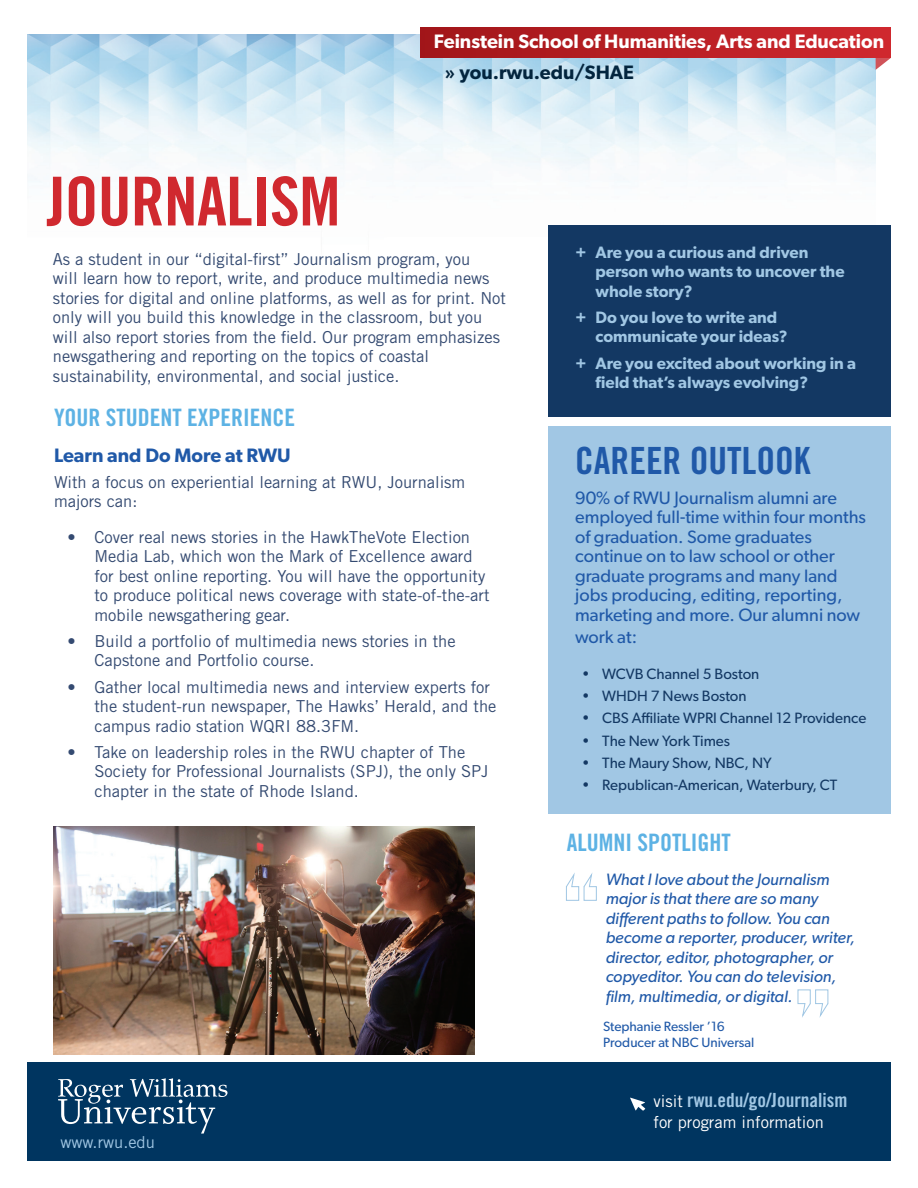
<style>
.page{position:relative;width:918px;height:1188px;background:#fff}
.page>*{position:absolute;margin:0;border:0;box-sizing:border-box;transform-origin:0 0}
.t1{font:67.5px "Trade Gothic LT Std Bd Cn 20";letter-spacing:-.01em;color:#d0292f}
.t2{font:37.5px "Trade Gothic LT Std Bd Cn 20";color:#2059a8}
.t3{font:24px "Trade Gothic LT Std Bd Cn 20";color:#5db2e4}
.t4{font:600 19.5px "Gibson";color:#fff}
.t5{font:19.5px "Trade Gothic LT Std Bd Cn 20";color:#a1c7e4}
.t6{font:600 19.5px "Gibson";color:#2059a8}
.t7{font:600 19.5px "Gibson";color:#03253e}
.t8{font:18px/19.5px "Gibson";color:#2059a8}
.t9{font:16.5px/19.5px "Trade Gothic LT Std";color:#344a71}
.t10{font:italic 16.5px/19.5px "Gibson";color:#2059a8}
.t11{font:600 16.5px/19.5px "Gibson";color:#a1c7e4}
.t12{font:16.5px "Trade Gothic LT Std";color:#fff}
.t13{font:16.5px "Trade Gothic LT Std";color:#a1c7e4}
.t14{font:15px "Gibson";color:#133863}
.t15{font:13.5px/16.5px "Gibson";color:#2059a8}
.s1{font-family:"Trade Gothic LT Std";font-size:16.5px;color:#fff}
</style>
<div class="page">
<img style="left:27px;top:34px;width:849px;height:236px">
<div style="left:27px;top:1063px;width:864px;height:98px;background:#003560"></div>
<svg style="left:630px;top:1098px;width:15px;height:13px"></svg>
<svg style="left:58px;top:1078px;width:169px;height:56px"></svg>
<svg style="left:876px;top:58px;width:15px;height:12px"></svg>
<div style="left:420px;top:27px;width:471px;height:31px;background:linear-gradient(to right,#a11519,#cf282e)"></div>
<div style="left:549px;top:226px;width:342px;height:191px;background:#133863"></div>
<div style="left:549px;top:427px;width:342px;height:387px;background:#a1c7e4"></div>
<svg style="left:797px;top:989px;width:32px;height:29px"></svg>
<svg style="left:566px;top:873px;width:31px;height:28px"></svg>
<img style="left:54px;top:827px;width:421px;height:228px">
<p class="t4" style="left:434px;top:30px;width:452px">Feinstein School of Humanities, Arts and Education</p>
<p class="t1" style="left:47px;top:160px;width:295px">JOURNALISM</p>
<p class="t7" style="left:444px;top:61px;width:191px">» you.rwu.edu/SHAE</p>
<p class="t9" style="left:53px;top:249px;width:455px">As a student in our “digital-first” Journalism program, you<br>will learn how to report, write, and produce multimedia news stories for digital and online platforms, as well as for print. Not only will you build this knowledge in the classroom, but you will also report stories from the field. Our program emphasizes newsgathering and reporting on the topics of coastal sustainability, environmental, and social justice.</p>
<p class="t3" style="left:54px;top:403px;width:243px">YOUR STUDENT EXPERIENCE</p>
<p class="t6" style="left:54px;top:444px;width:238px">Learn and Do More at RWU</p>
<p class="t9" style="left:54px;top:472px;width:413px">With a focus on experiential learning at RWU, Journalism majors can:</p>
<p class="t9" style="left:94px;top:527px;width:397px;text-indent:-27px">• Cover real news stories in the HawkTheVote Election Media Lab, which won the Mark of Excellence award for best online reporting. You will have the opportunity to produce political news coverage with state-of-the-art mobile newsgathering gear.</p>
<p class="t9" style="left:94px;top:631px;width:363px;text-indent:-27px">• Build a portfolio of multimedia news stories in the<br>Capstone and Portfolio course.</p>
<p class="t9" style="left:94px;top:677px;width:403px;text-indent:-27px">• Gather local multimedia news and interview experts for the student-run newspaper, The Hawks’ Herald, and the campus radio station WQRI 88.3FM.</p>
<p class="t9" style="left:94px;top:742px;width:396px;text-indent:-27px">• Take on leadership roles in the RWU chapter of The<br>Society for Professional Journalists (SPJ), the only SPJ chapter in the state of Rhode Island.</p>
<p class="t13" style="left:61px;top:1132px;width:96px">www.rwu.edu</p>
<p class="t11" style="left:595px;top:242px;width:251px;text-indent:-20px">+ Are you a curious and driven person who wants to uncover the whole story?</p>
<p class="t11" style="left:595px;top:307px;width:194px;text-indent:-20px">+ Do you love to write and communicate your ideas?</p>
<p class="t11" style="left:595px;top:353px;width:262px;text-indent:-20px">+ Are you excited about working in a field that’s always evolving?</p>
<p class="t2" style="left:575px;top:438px;width:237px">CAREER OUTLOOK</p>
<p class="t8" style="left:575px;top:487px;width:292px">90% of RWU Journalism alumni are employed full-time within four months of graduation. Some graduates continue on to law school or other graduate programs and many land jobs producing, editing, reporting, marketing and more. Our alumni now</p>
<p class="t8" style="left:575px;top:627px;width:63px">work at:</p>
<p class="t14" style="left:582px;top:664px;width:179px">• WCVB Channel 5 Boston</p>
<p class="t14" style="left:582px;top:687px;width:166px">• WHDH 7 News Boston</p>
<p class="t14" style="left:582px;top:709px;width:286px">• CBS Affiliate WPRI Channel 12 Providence</p>
<p class="t14" style="left:582px;top:731px;width:150px">• The New York Times</p>
<p class="t14" style="left:582px;top:754px;width:191px">• The Maury Show, NBC, NY</p>
<p class="t14" style="left:582px;top:776px;width:257px">• Republican-American, Waterbury, CT</p>
<p class="t3" style="left:567px;top:828px;width:165px">ALUMNI SPOTLIGHT</p>
<p class="t10" style="left:606px;top:869px;width:251px">What I love about the Journalism major is that there are so many different paths to follow. You can become a reporter, producer, writer, director, editor, photographer, or copyeditor. You can do television, film, multimedia, or digital.</p>
<p class="t15" style="left:603px;top:1018px;width:153px">Stephanie Ressler ’16<br>Producer at NBC Universal</p>
<p class="t5" style="left:654px;top:1088px;width:195px"><span class="s1">visit</span> rwu.edu/go/Journalism</p>
<p class="t12" style="left:654px;top:1112px;width:172px">for program information</p>
</div>
